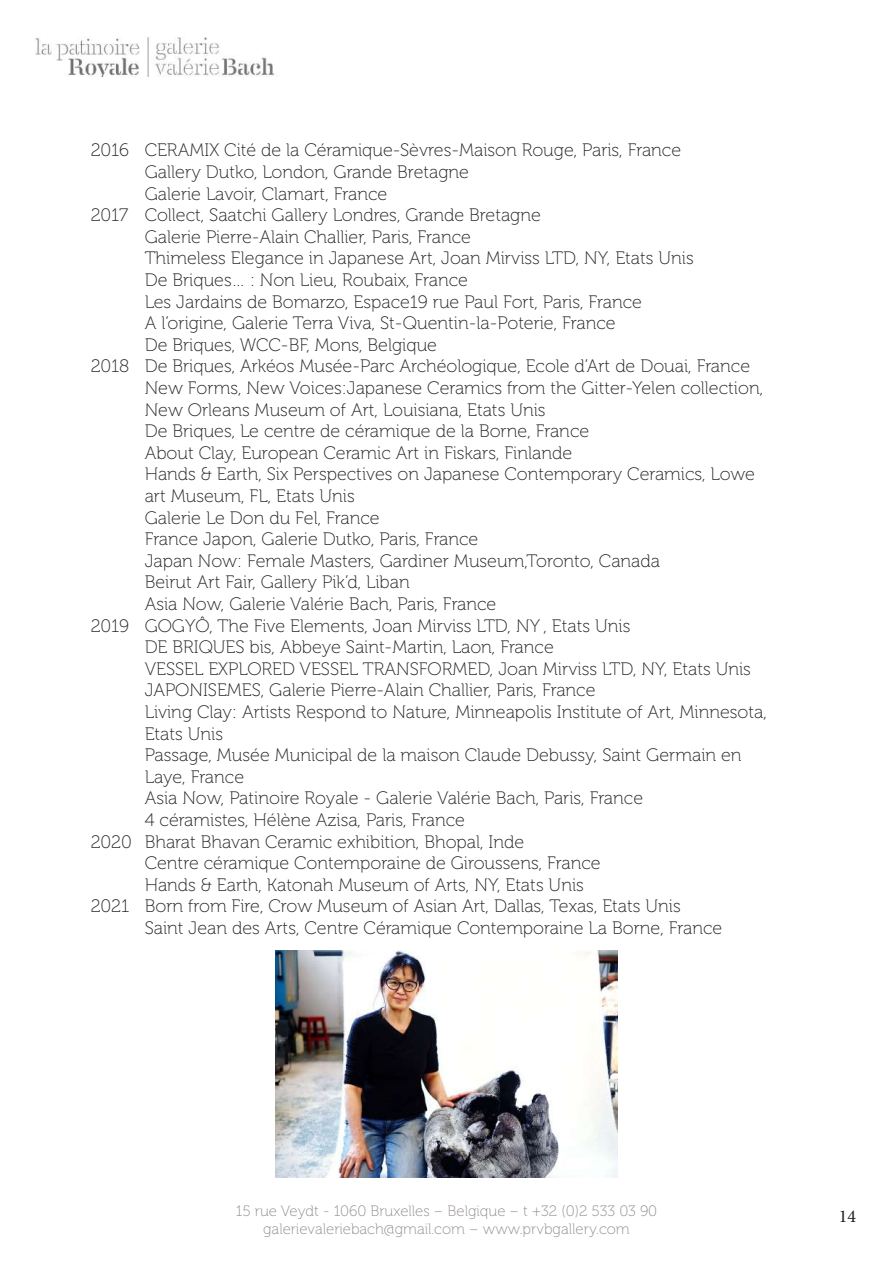
<style>
.page{position:relative;width:893px;height:1263px;background:#fff}
.page>*{position:absolute;margin:0;border:0;box-sizing:border-box;transform-origin:0 0}
.t1{font:18px "Museo 100";color:#231f20}
.t2{font:18px "Minion Pro";color:#231f20}
.t3{font:15px/18px "Museo 100";color:#918c8a;text-align:center}
</style>
<div class="page">
<img style="left:35px;top:37px;width:240px;height:39px">
<img style="left:276px;top:950px;width:341px;height:228px">
<p class="t1" style="left:91px;top:141px;width:592px">2016 CERAMIX Cité de la Céramique-Sèvres-Maison Rouge, Paris, France</p>
<p class="t1" style="left:145px;top:162px;width:326px">Gallery Dutko, London, Grande Bretagne</p>
<p class="t1" style="left:145px;top:184px;width:244px">Galerie Lavoir, Clamart, France</p>
<p class="t1" style="left:91px;top:205px;width:452px">2017 Collect, Saatchi Gallery Londres, Grande Bretagne</p>
<p class="t1" style="left:145px;top:227px;width:328px">Galerie Pierre-Alain Challier, Paris, France</p>
<p class="t1" style="left:145px;top:249px;width:550px">Thimeless Elegance in Japanese Art, Joan Mirviss LTD, NY, Etats Unis</p>
<p class="t1" style="left:145px;top:270px;width:325px">De Briques… : Non Lieu, Roubaix, France</p>
<p class="t1" style="left:145px;top:292px;width:499px">Les Jardains de Bomarzo, Espace19 rue Paul Fort, Paris, France</p>
<p class="t1" style="left:145px;top:313px;width:472px">A l’origine, Galerie Terra Viva, St-Quentin-la-Poterie, France</p>
<p class="t1" style="left:145px;top:335px;width:294px">De Briques, WCC-BF, Mons, Belgique</p>
<p class="t1" style="left:91px;top:357px;width:661px">2018 De Briques, Arkéos Musée-Parc Archéologique, Ecole d’Art de Douai, France</p>
<p class="t1" style="left:145px;top:378px;width:620px">New Forms, New Voices:Japanese Ceramics from the Gitter-Yelen collection,</p>
<p class="t1" style="left:145px;top:400px;width:402px">New Orleans Museum of Art, Louisiana, Etats Unis</p>
<p class="t1" style="left:145px;top:421px;width:446px">De Briques, Le centre de céramique de la Borne, France</p>
<p class="t1" style="left:145px;top:443px;width:429px">About Clay, European Ceramic Art in Fiskars, Finlande</p>
<p class="t1" style="left:145px;top:465px;width:612px">Hands &amp; Earth, Six Perspectives on Japanese Contemporary Ceramics, Lowe</p>
<p class="t1" style="left:145px;top:486px;width:211px">art Museum, FL, Etats Unis</p>
<p class="t1" style="left:145px;top:508px;width:236px">Galerie Le Don du Fel, France</p>
<p class="t1" style="left:145px;top:529px;width:335px">France Japon, Galerie Dutko, Paris, France</p>
<p class="t1" style="left:145px;top:551px;width:517px">Japan Now: Female Masters, Gardiner Museum,Toronto, Canada</p>
<p class="t1" style="left:145px;top:573px;width:266px">Beirut Art Fair, Gallery Pik’d, Liban</p>
<p class="t1" style="left:145px;top:594px;width:353px">Asia Now, Galerie Valérie Bach, Paris, France</p>
<p class="t1" style="left:91px;top:616px;width:541px">2019 GOGYÔ, The Five Elements, Joan Mirviss LTD, NY , Etats Unis</p>
<p class="t1" style="left:145px;top:637px;width:411px">DE BRIQUES bis, Abbeye Saint-Martin, Laon, France</p>
<p class="t1" style="left:145px;top:659px;width:608px">VESSEL EXPLORED VESSEL TRANSFORMED, Joan Mirviss LTD, NY, Etats Unis</p>
<p class="t1" style="left:145px;top:681px;width:452px">JAPONISEMES, Galerie Pierre-Alain Challier, Paris, France</p>
<p class="t1" style="left:145px;top:702px;width:624px">Living Clay: Artists Respond to Nature, Minneapolis Institute of Art, Minnesota,</p>
<p class="t1" style="left:145px;top:724px;width:80px">Etats Unis</p>
<p class="t1" style="left:145px;top:745px;width:598px">Passage, Musée Municipal de la maison Claude Debussy, Saint Germain en</p>
<p class="t1" style="left:145px;top:767px;width:101px">Laye, France</p>
<p class="t1" style="left:145px;top:789px;width:500px">Asia Now, Patinoire Royale - Galerie Valérie Bach, Paris, France</p>
<p class="t1" style="left:145px;top:810px;width:322px">4 céramistes, Hélène Azisa, Paris, France</p>
<p class="t1" style="left:91px;top:832px;width:435px">2020 Bharat Bhavan Ceramic exhibition, Bhopal, Inde</p>
<p class="t1" style="left:145px;top:853px;width:457px">Centre céramique Contemporaine de Giroussens, France</p>
<p class="t1" style="left:145px;top:875px;width:441px">Hands &amp; Earth, Katonah Museum of Arts, NY, Etats Unis</p>
<p class="t1" style="left:91px;top:897px;width:592px">2021 Born from Fire, Crow Museum of Asian Art, Dallas, Texas, Etats Unis</p>
<p class="t1" style="left:145px;top:918px;width:579px">Saint Jean des Arts, Centre Céramique Contemporaine La Borne, France</p>
<p class="t3" style="left:236px;top:1202px;width:423px">15 rue Veydt - 1060 Bruxelles – Belgique – t +32 (0)2 533 03 90 galerievaleriebach@gmail.com – www.prvbgallery.com</p>
<p class="t2" style="left:839px;top:1204px;width:19px">14</p>
</div>
